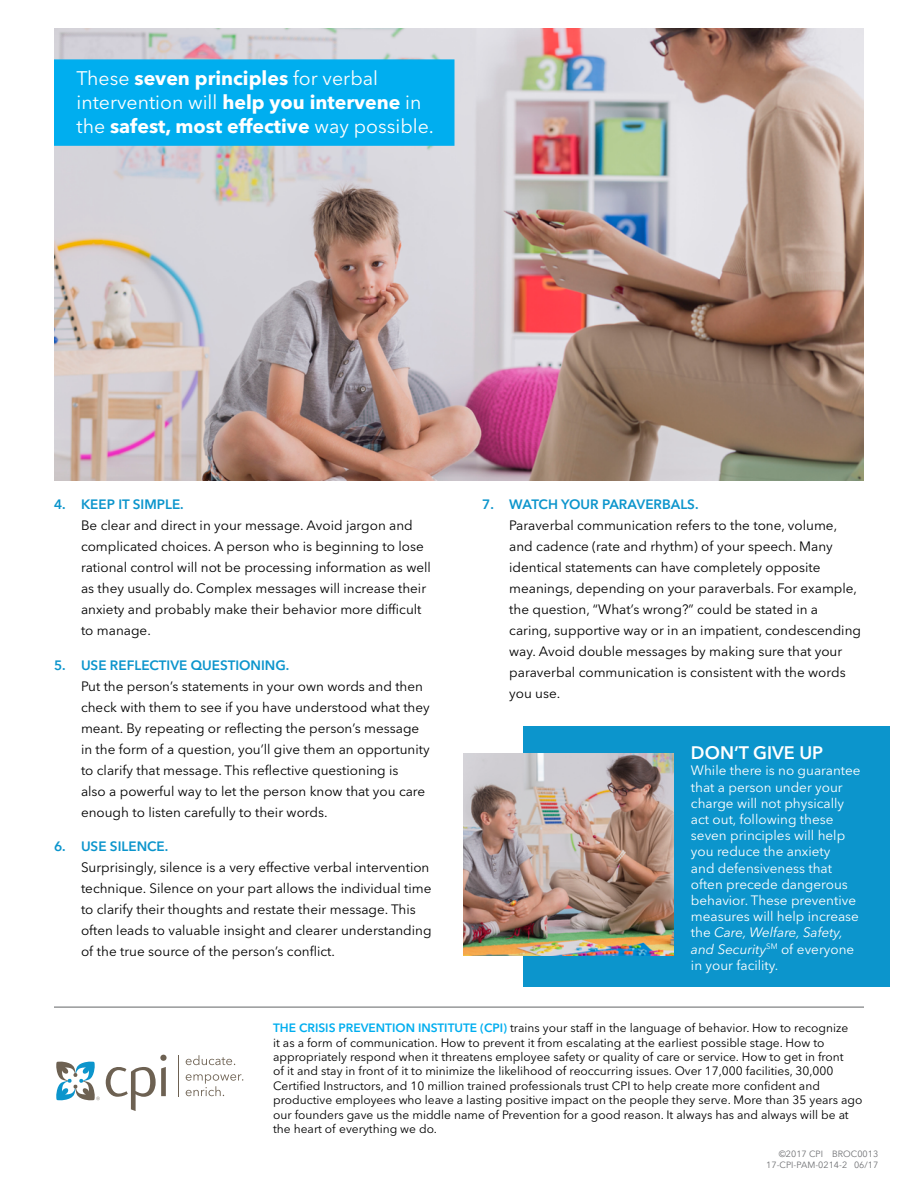
<style>
.page{position:relative;width:918px;height:1188px;background:#fff}
.page>*{position:absolute;margin:0;border:0;box-sizing:border-box;transform-origin:0 0}
.AV_Demi_CAPS_16_17{font:700 19.5px/24px "Avenir Next LT Pro";color:#fff}
.AV_Demi_CAPS_16_17-2{font:600 18px "Avenir Next LT Pro";color:#fff}
.AV_Next_9_14{font:13.5px/21px "Avenir Next LT Pro";color:#000}
.Av_Reg_13{font:13.5px/16.2px "Avenir Next LT Pro";color:#fff}
.t1{font:12px/14.4px "Avenir Next LT Pro";color:#000}
.t2{font:9px "Avenir Next LT Pro";color:#6f7073}
.s1{font-weight:400}
.s2{font-weight:600;color:#0c95cc}
.s3{font-style:italic}
.s4{font-weight:600;color:#00aeef}
</style>
<div class="page">
<img style="left:54px;top:29px;width:810px;height:451px">
<div style="left:54px;top:59px;width:400px;height:87px;background:#00aeef;border:2px solid #00aeef"></div>
<div style="left:523px;top:726px;width:366px;height:261px;background:#0c95cc"></div>
<img style="left:463px;top:753px;width:210px;height:202px">
<hr style="left:54px;top:1007px;width:810px;height:1px;background:#636466">
<svg style="left:106px;top:1055px;width:61px;height:56px"></svg>
<svg style="left:56px;top:1061px;width:44px;height:40px"></svg>
<svg style="left:186px;top:1055px;width:49px;height:10px"></svg>
<svg style="left:186px;top:1074px;width:57px;height:22px"></svg>
<hr style="left:178px;top:1055px;width:1px;height:41px;background:#6d6152">
<p class="AV_Demi_CAPS_16_17" style="left:76px;top:66px;width:359px"><span class="s1">These</span> seven principles <span class="s1">for verbal intervention will</span> help you intervene <span class="s1">in the</span> safest, most effective <span class="s1">way possible.</span></p>
<p class="AV_Next_9_14" style="left:81px;top:494px;width:351px;text-indent:-27px"><span class="s2">4. KEEP IT SIMPLE.<br></span>Be clear and direct in your message. Avoid jargon and complicated choices. A person who is beginning to lose rational control will not be processing information as well as they usually do. Complex messages will increase their anxiety and probably make their behavior more difficult to manage.</p>
<p class="AV_Next_9_14" style="left:81px;top:655px;width:350px;text-indent:-27px"><span class="s2">5. USE REFLECTIVE QUESTIONING.<br></span>Put the person’s statements in your own words and then check with them to see if you have understood what they meant. By repeating or reflecting the person’s message in the form of a question, you’ll give them an opportunity to clarify that message. This reflective questioning is<br>also a powerful way to let the person know that you care enough to listen carefully to their words.</p>
<p class="AV_Next_9_14" style="left:81px;top:836px;width:352px;text-indent:-27px"><span class="s2">6. USE SILENCE.<br></span>Surprisingly, silence is a very effective verbal intervention technique. Silence on your part allows the individual time to clarify their thoughts and restate their message. This often leads to valuable insight and clearer understanding of the true source of the person’s conflict.</p>
<p class="AV_Next_9_14" style="left:509px;top:494px;width:353px;text-indent:-27px"><span class="s2">7. WATCH YOUR PARAVERBALS.<br></span>Paraverbal communication refers to the tone, volume, and cadence (rate and rhythm) of your speech. Many identical statements can have completely opposite meanings, depending on your paraverbals. For example, the question, “What’s wrong?” could be stated in a caring, supportive way or in an impatient, condescending way. Avoid double messages by making sure that your paraverbal communication is consistent with the words you use.</p>
<p class="AV_Demi_CAPS_16_17-2" style="left:691px;top:742px;width:134px">DON’T GIVE UP</p>
<p class="Av_Reg_13" style="left:691px;top:763px;width:171px">While there is no guarantee that a person under your charge will not physically act out, following these seven principles will help you reduce the anxiety<br>and defensiveness that often precede dangerous behavior. These preventive measures will help increase the <span class="s3">Care, Welfare, Safety, and Security</span><sup>SM</sup> of everyone in your facility.</p>
<p class="t1" style="left:273px;top:1021px;width:591px"><span class="s4">THE CRISIS PREVENTION INSTITUTE (CPI)</span> trains your staff in the language of behavior. How to recognize<br>it as a form of communication. How to prevent it from escalating at the earliest possible stage. How to appropriately respond when it threatens employee safety or quality of care or service. How to get in front<br>of it and stay in front of it to minimize the likelihood of reoccurring issues. Over 17,000 facilities, 30,000<br>Certified Instructors, and 10 million trained professionals trust CPI to help create more confident and productive employees who leave a lasting positive impact on the people they serve. More than 35 years ago our founders gave us the middle name of Prevention for a good reason. It always has and always will be at the heart of everything we do.</p>
<p class="t2" style="left:779px;top:1148px;width:101px">©2017 CPI BROC0013</p>
<p class="t2" style="left:766px;top:1159px;width:114px">17-CPI-PAM-0214-2 06/17</p>
</div>
